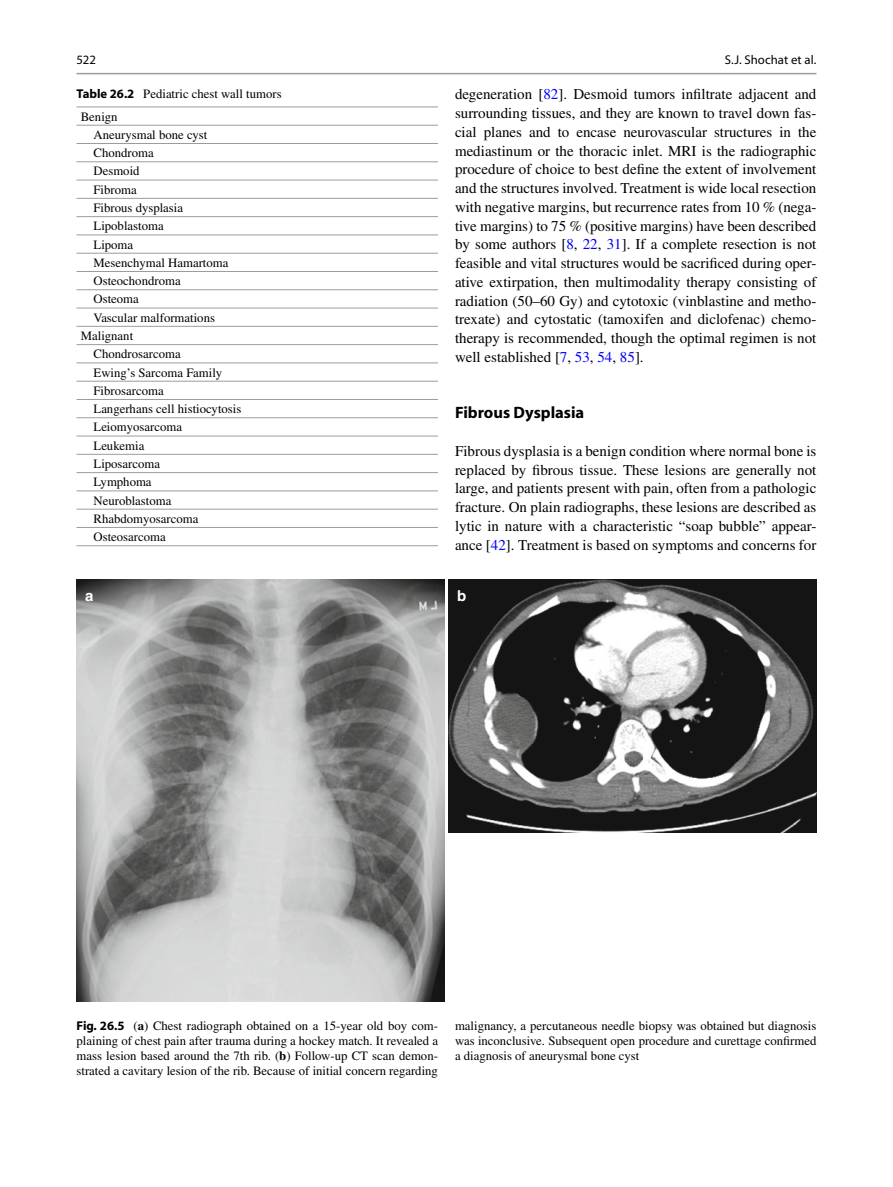
<style>
.page{position:relative;width:893px;height:1187px;background:#fff}
.page>*{position:absolute;margin:0;border:0;box-sizing:border-box;transform-origin:0 0}
.t1{font:700 16.5px "Wysytr Myriad";color:#000}
.t2{font:15px/18.8px "Fwbnsp Times";color:#000;text-align:justify}
.t3{font:700 15px "Pspjbs Helvetica";color:#fff}
.t4{font:12.75px/15px "Fwbnsp Times";color:#000;text-align:justify}
.t5{font:12.75px "Lkylbm Myriad";color:#000}
.s1{font-family:"Wysytr Myriad";font-weight:700}
.s2{color:#0000fa}
.s3{font-family:"Sqcghp Times";font-weight:700}
</style>
<div class="page">
<hr style="left:77px;top:107px;width:361px;height:1px;background:#9c9c9c">
<hr style="left:77px;top:125px;width:361px;height:1px;background:#9c9c9c">
<hr style="left:77px;top:143px;width:361px;height:1px;background:#9c9c9c">
<hr style="left:77px;top:161px;width:361px;height:1px;background:#9c9c9c">
<hr style="left:77px;top:180px;width:361px;height:1px;background:#9c9c9c">
<hr style="left:77px;top:198px;width:361px;height:1px;background:#9c9c9c">
<hr style="left:77px;top:216px;width:361px;height:1px;background:#9c9c9c">
<hr style="left:77px;top:234px;width:361px;height:1px;background:#9c9c9c">
<hr style="left:77px;top:253px;width:361px;height:1px;background:#9c9c9c">
<hr style="left:77px;top:271px;width:361px;height:1px;background:#9c9c9c">
<hr style="left:77px;top:289px;width:361px;height:1px;background:#9c9c9c">
<hr style="left:77px;top:308px;width:361px;height:1px;background:#9c9c9c">
<hr style="left:77px;top:326px;width:361px;height:1px;background:#9c9c9c">
<hr style="left:77px;top:344px;width:361px;height:1px;background:#9c9c9c">
<hr style="left:77px;top:362px;width:361px;height:1px;background:#9c9c9c">
<hr style="left:77px;top:381px;width:361px;height:1px;background:#9c9c9c">
<hr style="left:77px;top:399px;width:361px;height:1px;background:#9c9c9c">
<hr style="left:77px;top:417px;width:361px;height:1px;background:#9c9c9c">
<hr style="left:77px;top:435px;width:361px;height:1px;background:#9c9c9c">
<hr style="left:77px;top:454px;width:361px;height:1px;background:#9c9c9c">
<hr style="left:77px;top:472px;width:361px;height:1px;background:#9c9c9c">
<hr style="left:77px;top:490px;width:361px;height:1px;background:#9c9c9c">
<hr style="left:77px;top:509px;width:361px;height:1px;background:#9c9c9c">
<hr style="left:77px;top:527px;width:361px;height:1px;background:#9c9c9c">
<hr style="left:77px;top:545px;width:361px;height:1px;background:#9c9c9c">
<img style="left:77px;top:579px;width:367px;height:422px">
<img style="left:449px;top:579px;width:367px;height:253px">
<hr style="left:77px;top:73px;width:739px;height:1px;background:#9c9c9c">
<p class="t5" style="left:77px;top:55px;width:21px">522</p>
<p class="t4" style="left:81px;top:83px;width:202px;line-height:23px;text-indent:-4px"><span class="s1">Table 26.2</span> Pediatric chest wall tumors<br>Benign</p>
<p class="t4" style="left:94px;top:128px;width:115px">Aneurysmal bone cyst</p>
<p class="t4" style="left:94px;top:146px;width:62px">Chondroma</p>
<p class="t4" style="left:94px;top:165px;width:48px">Desmoid</p>
<p class="t4" style="left:94px;top:183px;width:45px">Fibroma</p>
<p class="t4" style="left:94px;top:201px;width:91px">Fibrous dysplasia</p>
<p class="t4" style="left:94px;top:220px;width:72px">Lipoblastoma</p>
<p class="t4" style="left:94px;top:238px;width:41px">Lipoma</p>
<p class="t4" style="left:94px;top:256px;width:136px">Mesenchymal Hamartoma</p>
<p class="t4" style="left:94px;top:274px;width:89px">Osteochondroma</p>
<p class="t4" style="left:94px;top:293px;width:47px">Osteoma</p>
<p class="t4" style="left:94px;top:311px;width:123px">Vascular malformations</p>
<p class="t4" style="left:81px;top:329px;width:54px">Malignant</p>
<p class="t4" style="left:94px;top:348px;width:89px">Chondrosarcoma</p>
<p class="t4" style="left:94px;top:366px;width:130px">Ewing’s Sarcoma Family</p>
<p class="t4" style="left:94px;top:384px;width:72px">Fibrosarcoma</p>
<p class="t4" style="left:94px;top:402px;width:149px">Langerhans cell histiocytosis</p>
<p class="t4" style="left:94px;top:421px;width:90px">Leiomyosarcoma</p>
<p class="t4" style="left:94px;top:439px;width:52px">Leukemia</p>
<p class="t4" style="left:94px;top:457px;width:68px">Liposarcoma</p>
<p class="t4" style="left:94px;top:475px;width:60px">Lymphoma</p>
<p class="t4" style="left:94px;top:494px;width:79px">Neuroblastoma</p>
<p class="t4" style="left:94px;top:512px;width:106px">Rhabdomyosarcoma</p>
<p class="t4" style="left:94px;top:530px;width:74px">Osteosarcoma</p>
<p class="t5" style="left:725px;top:55px;width:93px">S.J. Shochat et al.</p>
<p class="t2" style="left:455px;top:86px;width:363px">degeneration [ <span class="s2">82</span> ]. Desmoid tumors infiltrate adjacent and surrounding tissues, and they are known to travel down fas&shy;cial planes and to encase neurovascular structures in the mediastinum or the thoracic inlet. MRI is the radiographic procedure of choice to best define the extent of involvement and the structures involved. Treatment is wide local resection with negative margins, but recurrence rates from 10 % (nega&shy;tive margins) to 75 % (positive margins) have been described by some authors [ <span class="s2">8</span> , <span class="s2">22</span> , <span class="s2">31</span> ]. If a complete resection is not feasible and vital structures would be sacrificed during oper&shy;ative extirpation, then multimodality therapy consisting of radiation (50–60 Gy) and cytotoxic (vinblastine and metho&shy;trexate) and cytostatic (tamoxifen and diclofenac) chemo&shy;therapy is recommended, though the optimal regimen is not well established [ <span class="s2">7</span> , <span class="s2">53</span> , <span class="s2">54</span> , <span class="s2">85</span> ].</p>
<p class="t1" style="left:455px;top:406px;width:131px">Fibrous Dysplasia</p>
<p class="t2" style="left:455px;top:443px;width:363px">Fibrous dysplasia is a benign condition where normal bone is replaced by fibrous tissue. These lesions are generally not large, and patients present with pain, often from a pathologic fracture. On plain radiographs, these lesions are described as lytic in nature with a characteristic “soap bubble” appear&shy;ance [ <span class="s2">42</span> ]. Treatment is based on symptoms and concerns for</p>
<p class="t3" style="left:85px;top:587px;width:10px">a</p>
<p class="t3" style="left:457px;top:587px;width:11px">b</p>
<p class="t4" style="left:77px;top:1019px;width:363px"><span class="s1">Fig. 26.5</span> ( <span class="s3">a</span> ) Chest radiograph obtained on a 15-year old boy com&shy;plaining of chest pain after trauma during a hockey match. It revealed a mass lesion based around the 7th rib. ( <span class="s3">b</span> ) Follow-up CT scan demon&shy;strated a cavitary lesion of the rib. Because of initial concern regarding</p>
<p class="t4" style="left:455px;top:1019px;width:363px">malignancy, a percutaneous needle biopsy was obtained but diagnosis was inconclusive. Subsequent open procedure and curettage confirmed a diagnosis of aneurysmal bone cyst</p>
</div>
